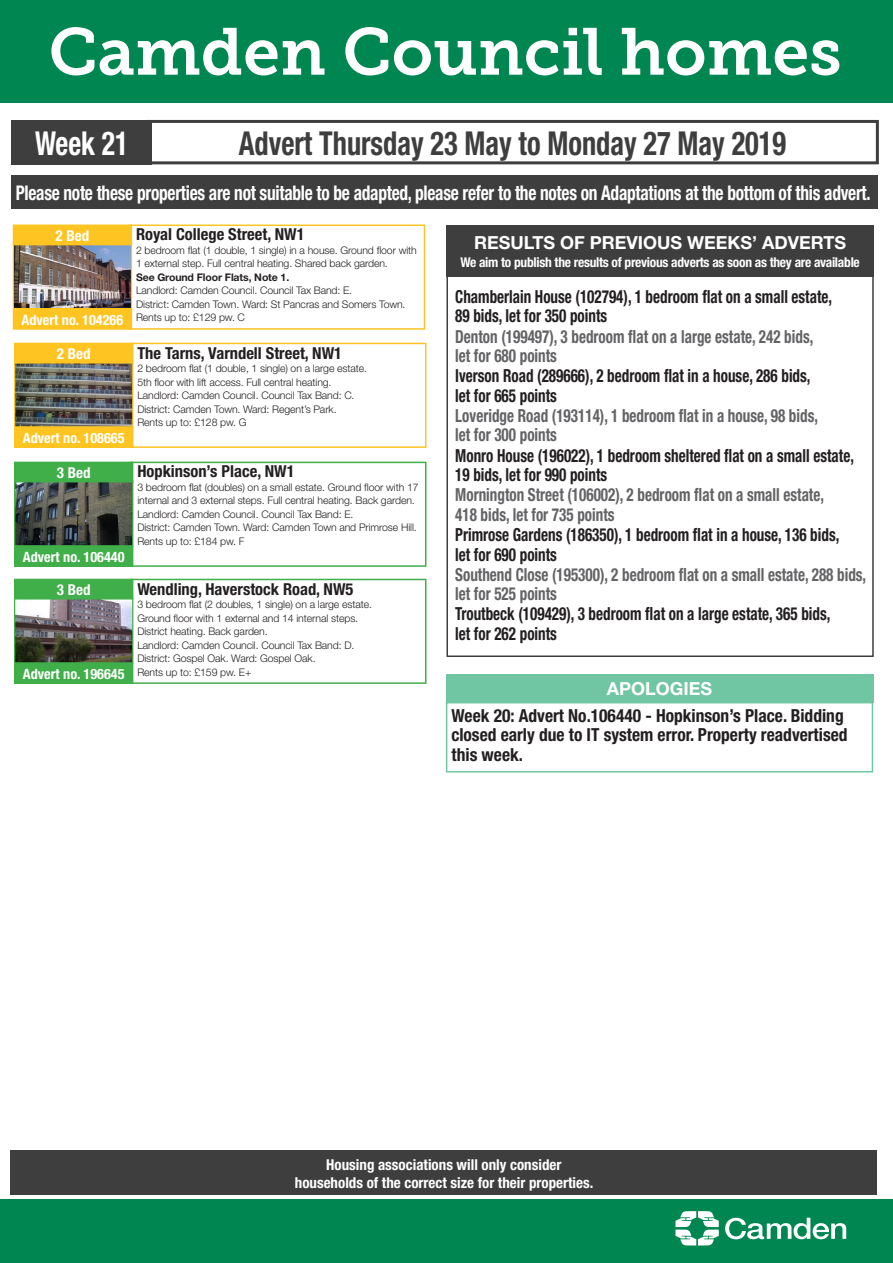
<style>
.page{position:relative;width:893px;height:1263px;background:#fff}
.page>*{position:absolute;margin:0;border:0;box-sizing:border-box;transform-origin:0 0}
.t1{font:66px "Museo Slab 700";color:#fff}
.res_blk_75{font:700 condensed 33px "Helvetica Neue";color:#3e3e3f;scale:.86 1}
.res_blk_75-2{font:700 condensed 33px "Helvetica Neue";color:#fff;scale:.84 1}
.res_blk_75-3{font:700 condensed 20.25px "Helvetica Neue";letter-spacing:-.015em;color:#fff;scale:.86 1}
.apology_copy{font:700 condensed 18px/19.5px "Helvetica Neue";color:#231f20;scale:.84 1}
.t2{font:700 condensed 18px/19.5px "Helvetica Neue";color:#636366;scale:.84 1}
.apology_copy-2{font:700 condensed 18px/19.5px "Helvetica Neue";color:#231f20}
.t3{font:700 18px "Helvetica Neue";color:#fff}
.t4{font:700 condensed 16.5px "Helvetica Neue";color:#231f20}
.t5{font:700 condensed 15px/18px "Helvetica Neue";color:#fff;text-align:center}
.t6{font:700 condensed 14.25px "Helvetica Neue";color:#fff}
.t7{font:700 condensed 13.5px "Helvetica Neue";letter-spacing:-.02em;color:#fff}
.t8{font:300 10.5px/13.5px "Helvetica Neue";letter-spacing:-.01em;color:#231f20}
.s1{font-weight:700}
</style>
<div class="page">
<div style="left:0;top:0;width:893px;height:102px;background:#008751"></div>
<div style="left:0;top:1199px;width:893px;height:64px;background:#008751"></div>
<svg style="left:725px;top:1218px;width:121px;height:21px"></svg>
<svg style="left:675px;top:1211px;width:44px;height:34px"></svg>
<div style="left:11px;top:175px;width:867px;height:34px;background:#3e3e3f"></div>
<div style="left:146px;top:120px;width:733px;height:44px;border:3px solid #3e3e3f"></div>
<div style="left:11px;top:120px;width:141px;height:44px;background:#3e3e3f"></div>
<div style="left:11px;top:1150px;width:866px;height:45px;background:#3e3e3f"></div>
<div style="left:446px;top:270px;width:428px;height:387px;border:2px solid #3e3e3f"></div>
<div style="left:446px;top:225px;width:428px;height:52px;background:#3e3e3f"></div>
<div style="left:446px;top:674px;width:427px;height:29px;background:#70c6a2"></div>
<div style="left:446px;top:702px;width:427px;height:70px;border:2px solid #70c6a2"></div>
<div style="left:130px;top:462px;width:296px;height:105px;border:2px solid #40ae49"></div>
<img style="left:16px;top:482px;width:115px;height:63px">
<div style="left:14px;top:480px;width:119px;height:67px;border:1px solid #40ae49"></div>
<div style="left:15px;top:546px;width:118px;height:20px;background:#40ae49"></div>
<div style="left:14px;top:545px;width:119px;height:22px;border:1px solid #40ae49"></div>
<div style="left:15px;top:462px;width:118px;height:20px;background:#40ae49"></div>
<div style="left:130px;top:579px;width:296px;height:105px;border:2px solid #40ae49"></div>
<img style="left:16px;top:599px;width:115px;height:63px">
<div style="left:14px;top:597px;width:119px;height:67px;border:1px solid #40ae49"></div>
<div style="left:15px;top:663px;width:118px;height:20px;background:#40ae49"></div>
<div style="left:14px;top:662px;width:119px;height:22px;border:1px solid #40ae49"></div>
<div style="left:15px;top:579px;width:118px;height:20px;background:#40ae49"></div>
<div style="left:128px;top:224px;width:297px;height:106px;border:2px solid #fec422"></div>
<img style="left:15px;top:245px;width:115px;height:62px">
<div style="left:13px;top:243px;width:119px;height:66px;border:1px solid #fec422"></div>
<div style="left:13px;top:309px;width:119px;height:20px;background:#fec422"></div>
<div style="left:13px;top:308px;width:119px;height:22px;border:1px solid #fec422"></div>
<div style="left:13px;top:225px;width:119px;height:20px;background:#fec422"></div>
<div style="left:13px;top:224px;width:119px;height:21px;border:1px solid #fec422"></div>
<div style="left:130px;top:343px;width:296px;height:105px;border:2px solid #fec422"></div>
<img style="left:16px;top:363px;width:115px;height:63px">
<div style="left:14px;top:361px;width:119px;height:67px;border:1px solid #fec422"></div>
<div style="left:15px;top:427px;width:118px;height:20px;background:#fec422"></div>
<div style="left:14px;top:426px;width:119px;height:22px;border:1px solid #fec422"></div>
<div style="left:15px;top:343px;width:118px;height:20px;background:#fec422"></div>
<p class="t1" style="left:49px;top:14px;width:795px">Camden Council homes</p>
<p class="res_blk_75-2" style="left:35px;top:123px;width:113px">Week 21</p>
<p class="res_blk_75" style="left:239px;top:123px;width:638px">Advert Thursday 23 May to Monday 27 May 2019</p>
<p class="res_blk_75-3" style="left:16px;top:180px;width:996px">Please note these properties are not suitable to be adapted, please refer to the notes on Adaptations at the bottom of this advert.</p>
<p class="t5" style="left:56px;top:226px;width:35px">2 Bed</p>
<p class="t4" style="left:136px;top:224px;width:170px">Royal College Street, NW1</p>
<p class="t8" style="left:136px;top:243px;width:282px">2 bedroom flat (1 double, 1 single) in a house. Ground floor with 1 external step. Full central heating. Shared back garden.<br><span class="s1">See Ground Floor Flats, Note 1.<br></span>Landlord: Camden Council. Council Tax Band: E.</p>
<p class="t8" style="left:136px;top:297px;width:271px">District: Camden Town. Ward: St Pancras and Somers Town.<br>Rents up to: £129 pw. C</p>
<p class="t6" style="left:22px;top:311px;width:103px">Advert no. 104266</p>
<p class="t5" style="left:57px;top:344px;width:35px">2 Bed</p>
<p class="t4" style="left:137px;top:343px;width:206px">The Tarns, Varndell Street, NW1</p>
<p class="t8" style="left:137px;top:361px;width:231px">2 bedroom flat (1 double, 1 single) on a large estate.<br>5th floor with lift access. Full central heating.<br>Landlord: Camden Council. Council Tax Band: C.</p>
<p class="t8" style="left:137px;top:402px;width:201px">District: Camden Town. Ward: Regent’s Park.<br>Rents up to: £128 pw. G</p>
<p class="t6" style="left:23px;top:429px;width:103px">Advert no. 108665</p>
<p class="t5" style="left:57px;top:463px;width:35px">3 Bed</p>
<p class="t4" style="left:137px;top:462px;width:159px">Hopkinson’s Place, NW1</p>
<p class="t8" style="left:137px;top:480px;width:283px">3 bedroom flat (doubles) on a small estate. Ground floor with 17 internal and 3 external steps. Full central heating. Back garden.<br>Landlord: Camden Council. Council Tax Band: E.</p>
<p class="t8" style="left:137px;top:521px;width:281px">District: Camden Town. Ward: Camden Town and Primrose Hill.<br>Rents up to: £184 pw. F</p>
<p class="t6" style="left:23px;top:548px;width:103px">Advert no. 106440</p>
<p class="t5" style="left:57px;top:580px;width:35px">3 Bed</p>
<p class="t4" style="left:137px;top:579px;width:218px">Wendling, Haverstock Road, NW5</p>
<p class="t8" style="left:137px;top:597px;width:236px">3 bedroom flat (2 doubles, 1 single) on a large estate.<br>Ground floor with 1 external and 14 internal steps.<br>District heating. Back garden.<br>Landlord: Camden Council. Council Tax Band: D.</p>
<p class="t8" style="left:137px;top:651px;width:180px">District: Gospel Oak. Ward: Gospel Oak.<br>Rents up to: £159 pw. E+</p>
<p class="t6" style="left:23px;top:665px;width:103px">Advert no. 196645</p>
<p class="t3" style="left:474px;top:232px;width:374px">RESULTS OF PREVIOUS WEEKS’ ADVERTS</p>
<p class="t7" style="left:460px;top:254px;width:401px">We aim to publish the results of previous adverts as soon as they are available</p>
<p class="apology_copy" style="left:455px;top:286px;width:450px">Chamberlain House (102794), 1 bedroom flat on a small estate,<br>89 bids, let for 350 points</p>
<p class="t2" style="left:455px;top:326px;width:428px">Denton (199497), 3 bedroom flat on a large estate, 242 bids, let for 680 points</p>
<p class="apology_copy" style="left:455px;top:366px;width:424px">Iverson Road (289666), 2 bedroom flat in a house, 286 bids, let for 665 points</p>
<p class="t2" style="left:455px;top:406px;width:433px">Loveridge Road (193114), 1 bedroom flat in a house, 98 bids, let for 300 points</p>
<p class="apology_copy" style="left:455px;top:445px;width:476px">Monro House (196022), 1 bedroom sheltered flat on a small estate,<br>19 bids, let for 990 points</p>
<p class="t2" style="left:455px;top:485px;width:441px">Mornington Street (106002), 2 bedroom flat on a small estate,<br>418 bids, let for 735 points</p>
<p class="apology_copy" style="left:455px;top:525px;width:459px">Primrose Gardens (186350), 1 bedroom flat in a house, 136 bids, let for 690 points</p>
<p class="t2" style="left:455px;top:564px;width:491px">Southend Close (195300), 2 bedroom flat on a small estate, 288 bids, let for 525 points</p>
<p class="apology_copy" style="left:455px;top:604px;width:448px">Troutbeck (109429), 3 bedroom flat on a large estate, 365 bids, let for 262 points</p>
<p class="t3" style="left:607px;top:678px;width:107px">APOLOGIES</p>
<p class="apology_copy-2" style="left:452px;top:705px;width:397px">Week 20: Advert No.106440 - Hopkinson’s Place. Bidding closed early due to IT system error. Property readvertised this week.</p>
<p class="t5" style="left:295px;top:1155px;width:300px">Housing associations will only consider households of the correct size for their properties.</p>
</div>
